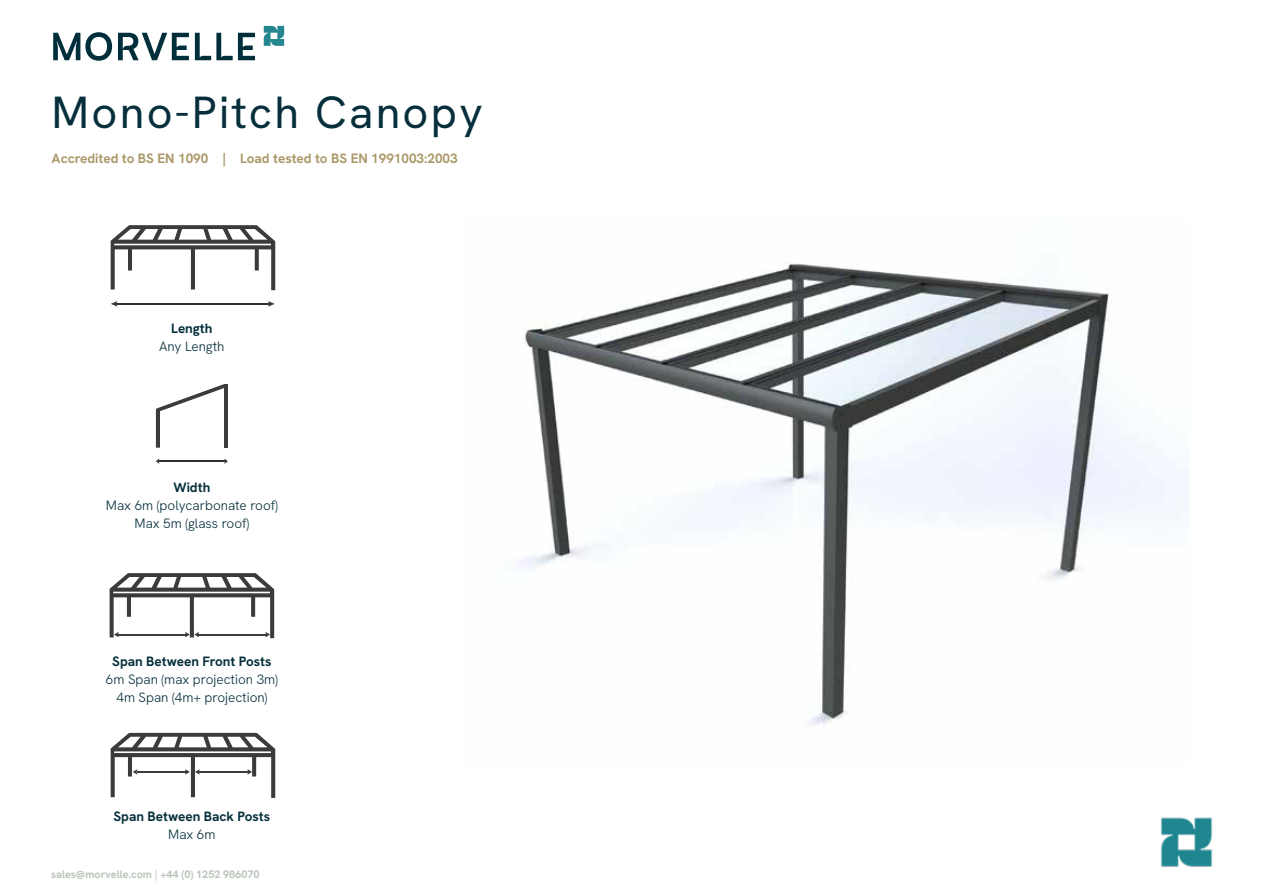
<style>
.page{position:relative;width:1263px;height:893px;background:#fff}
.page>*{position:absolute;margin:0;border:0;box-sizing:border-box;transform-origin:0 0}
.t1{font:45px "Hanken Grotesk";letter-spacing:.05em;color:#062f3b}
.t2{font:300 13.5px/18px "Hanken Grotesk";color:#062f3b;text-align:center}
.t3{font:700 13.5px "Hanken Grotesk";color:#062f3b}
.t4{font:700 13.5px "Hanken Grotesk";color:#ab9868}
.t5{font:700 10.8px "Hanken Grotesk";color:#b9c4b9}
.s1{font-weight:400}
</style>
<div class="page">
<svg style="left:264px;top:26px;width:20px;height:20px"></svg>
<svg style="left:53px;top:32px;width:59px;height:29px"></svg>
<svg style="left:195px;top:33px;width:60px;height:27px"></svg>
<svg style="left:118px;top:33px;width:71px;height:27px"></svg>
<img style="left:1160px;top:817px;width:53px;height:50px">
<img style="left:515px;top:262px;width:673px;height:463px">
<hr style="left:115px;top:303px;width:155px;height:1px;background:#2e2e2b">
<svg style="left:111px;top:301px;width:6px;height:6px"></svg>
<svg style="left:268px;top:301px;width:7px;height:6px"></svg>
<svg style="left:111px;top:225px;width:164px;height:65px"></svg>
<svg style="left:110px;top:573px;width:164px;height:65px"></svg>
<svg style="left:111px;top:733px;width:164px;height:65px"></svg>
<svg style="left:156px;top:384px;width:68px;height:64px"></svg>
<hr style="left:224px;top:384px;width:4px;height:64px;background:#3b3b3d">
<hr style="left:158px;top:461px;width:68px;height:1px;background:#2e2e2b">
<svg style="left:224px;top:458px;width:4px;height:6px"></svg>
<h1 class="t1" style="left:52px;top:84px;width:433px">Mono-Pitch Canopy</h1>
<p class="t4" style="left:52px;top:150px;width:408px">Accredited to BS EN 1090 | Load tested to BS EN 1991003:2003</p>
<p class="t3" style="left:171px;top:320px;width:43px">Length</p>
<p class="t2" style="left:159px;top:337px;width:67px">Any Length</p>
<p class="t3" style="left:173px;top:479px;width:38px">Width</p>
<p class="t2" style="left:106px;top:496px;width:173px">Max 6m (polycarbonate roof)<br>Max 5m (glass roof)</p>
<p class="t3" style="left:112px;top:653px;width:161px">Span Between Front Posts</p>
<p class="t2" style="left:106px;top:670px;width:173px">6m Span (max projection 3m)<br>4m Span (4m+ projection)</p>
<p class="t3" style="left:114px;top:808px;width:158px">Span Between Back Posts</p>
<p class="t2" style="left:168px;top:825px;width:49px">Max 6m</p>
<p class="t5" style="left:51px;top:867px;width:210px">sales@morvelle.com <span class="s1">|</span> +44 (0) 1252 986070</p>
</div>
